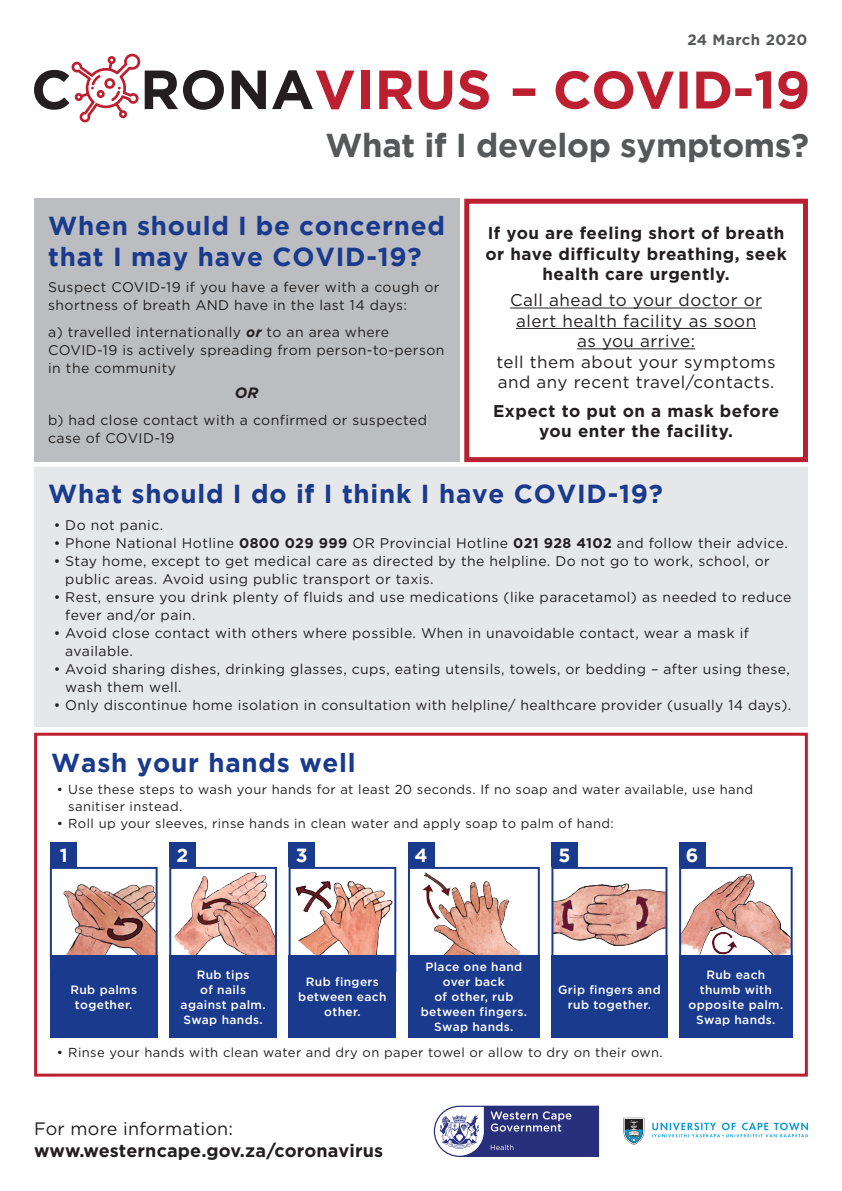
<style>
.page{position:relative;width:842px;height:1191px;background:#fff}
.page>*{position:absolute;margin:0;border:0;box-sizing:border-box;transform-origin:0 0}
.heading{font:700 33px "Gotham";letter-spacing:-.01em;color:#57585a}
.heading_blue{font:700 26px/31.2px "Gotham";letter-spacing:.03em;color:#193a8d}
.heading-2{font:700 19px "Gotham";color:#fff}
.body15{font:700 18px/21.6px "Gotham";letter-spacing:.01em;color:#231f20}
.body18{font:17px/20.4px "Gotham";letter-spacing:.03em;color:#231f20;text-align:center}
.body15-2{font:700 17px/20.4px "Gotham";letter-spacing:.03em;color:#231f20;text-align:center}
.body18-2{font:700 17px/20.4px "Gotham";letter-spacing:.03em;color:#231f20;text-align:center}
.body15-3{font:700 15px "Gotham";letter-spacing:.03em;color:#57585a}
.body13{font:italic 700 15px "Gotham";color:#231f20}
.body14{font:14px/18px "Gotham";letter-spacing:.03em;color:#231f20}
.t1{font:13px/17px "Gotham";letter-spacing:.03em;color:#231f20}
.body13-2{font:500 12px/15px "Gotham";letter-spacing:.03em;color:#fff;text-align:center}
.s1{font-weight:700;font-style:italic}
.s2{font-weight:700}
.s3{font-weight:400}
</style>
<div class="page">
<svg style="left:652px;top:1122px;width:156px;height:15px"></svg>
<svg style="left:623px;top:1117px;width:21px;height:27px"></svg>
<svg style="left:34px;top:54px;width:190px;height:68px"></svg>
<svg style="left:232px;top:71px;width:34px;height:38px"></svg>
<svg style="left:272px;top:70px;width:82px;height:39px"></svg>
<div style="left:361px;top:71px;width:8px;height:38px;background:#bc1f30"></div>
<svg style="left:379px;top:71px;width:34px;height:38px"></svg>
<svg style="left:419px;top:71px;width:33px;height:39px"></svg>
<svg style="left:458px;top:70px;width:31px;height:40px"></svg>
<svg style="left:513px;top:71px;width:294px;height:38px"></svg>
<img style="left:63px;top:884px;width:92px;height:71px">
<div style="left:50px;top:867px;width:108px;height:102px;border:2px solid #193a8d"></div>
<div style="left:51px;top:842px;width:26px;height:25px;background:#193a8d"></div>
<div style="left:50px;top:955px;width:108px;height:82px;background:#193a8d"></div>
<img style="left:174px;top:872px;width:100px;height:83px">
<div style="left:169px;top:867px;width:108px;height:104px;border:2px solid #193a8d"></div>
<div style="left:169px;top:842px;width:26px;height:25px;background:#193a8d"></div>
<div style="left:169px;top:955px;width:108px;height:82px;background:#193a8d"></div>
<img style="left:295px;top:880px;width:98px;height:75px">
<div style="left:289px;top:867px;width:107px;height:104px;border:2px solid #193a8d"></div>
<div style="left:289px;top:842px;width:26px;height:25px;background:#193a8d"></div>
<div style="left:289px;top:955px;width:107px;height:82px;background:#193a8d"></div>
<img style="left:422px;top:872px;width:99px;height:83px">
<div style="left:408px;top:867px;width:132px;height:104px;border:2px solid #193a8d"></div>
<div style="left:408px;top:842px;width:26px;height:25px;background:#193a8d"></div>
<div style="left:408px;top:955px;width:132px;height:82px;background:#193a8d"></div>
<img style="left:554px;top:883px;width:110px;height:63px">
<div style="left:551px;top:867px;width:116px;height:104px;border:2px solid #193a8d"></div>
<div style="left:551px;top:842px;width:27px;height:25px;background:#193a8d"></div>
<div style="left:551px;top:955px;width:116px;height:82px;background:#193a8d"></div>
<img style="left:682px;top:873px;width:108px;height:82px">
<div style="left:679px;top:867px;width:114px;height:104px;border:2px solid #193a8d"></div>
<div style="left:679px;top:842px;width:26px;height:25px;background:#193a8d"></div>
<div style="left:679px;top:955px;width:114px;height:82px;background:#193a8d"></div>
<div style="left:34px;top:732px;width:774px;height:344px;border:3px solid #bc1f30"></div>
<div style="left:34px;top:467px;width:774px;height:259px;background:#e6e7e9"></div>
<hr style="left:510px;top:307px;width:252px;height:1px;background:#231f20">
<hr style="left:516px;top:328px;width:240px;height:1px;background:#231f20">
<hr style="left:577px;top:348px;width:118px;height:1px;background:#231f20">
<div style="left:464px;top:199px;width:344px;height:263px;border:5px solid #bc1f30"></div>
<div style="left:34px;top:199px;width:425px;height:263px;background:#bcbdc0"></div>
<svg style="left:434px;top:1105px;width:165px;height:52px"></svg>
<p class="body15-3" style="left:687px;top:31px;width:122px">24 March 2020</p>
<p class="heading" style="left:325px;top:126px;width:485px">What if I develop symptoms?</p>
<p class="heading_blue" style="left:48px;top:209px;width:398px">When should I be concerned that I may have COVID-19?</p>
<p class="body14" style="left:48px;top:278px;width:393px">Suspect COVID-19 if you have a fever with a cough or shortness of breath AND have in the last 14 days:</p>
<p class="body14" style="left:48px;top:323px;width:398px">a) travelled internationally <span class="s1">or</span> to an area where<br>COVID-19 is actively spreading from person-to-person in the community</p>
<p class="body13" style="left:235px;top:383px;width:25px">OR</p>
<p class="body14" style="left:48px;top:411px;width:380px">b) had close contact with a confirmed or suspected case of COVID-19</p>
<p class="body15-2" style="left:485px;top:223px;width:303px">If you are feeling short of breath or have difficulty breathing, seek health care urgently.</p>
<p class="body18" style="left:496px;top:290px;width:281px">Call ahead to your doctor or alert health facility as soon<br>as you arrive:<br>tell them about your symptoms and any recent travel/contacts.</p>
<p class="body18-2" style="left:493px;top:400px;width:288px">Expect to put on a mask before you enter the facility.</p>
<p class="heading_blue" style="left:48px;top:477px;width:616px">What should I do if I think I have COVID-19?</p>
<p class="body14" style="left:54px;top:515px;width:111px">• Do not panic.</p>
<p class="body14" style="left:54px;top:533px;width:735px">• Phone National Hotline <span class="s2">0800 029 999</span> OR Provincial Hotline <span class="s2">021 928 4102</span> and follow their advice.</p>
<p class="body14" style="left:65px;top:551px;width:706px;text-indent:-11px">• Stay home, except to get medical care as directed by the helpline. Do not go to work, school, or public areas. Avoid using public transport or taxis.</p>
<p class="body14" style="left:65px;top:587px;width:728px;text-indent:-11px">• Rest, ensure you drink plenty of fluids and use medications (like paracetamol) as needed to reduce fever and/or pain.</p>
<p class="body14" style="left:65px;top:623px;width:685px;text-indent:-11px">• Avoid close contact with others where possible. When in unavoidable contact, wear a mask if available.</p>
<p class="body14" style="left:65px;top:659px;width:726px;text-indent:-11px">• Avoid sharing dishes, drinking glasses, cups, eating utensils, towels, or bedding – after using these, wash them well.</p>
<p class="body14" style="left:54px;top:695px;width:739px">• Only discontinue home isolation in consultation with helpline/ healthcare provider (usually 14 days).</p>
<p class="heading_blue" style="left:51px;top:746px;width:306px">Wash your hands well</p>
<p class="t1" style="left:68px;top:781px;width:686px;text-indent:-11px">• Use these steps to wash your hands for at least 20 seconds. If no soap and water available, use hand sanitiser instead.</p>
<p class="t1" style="left:57px;top:815px;width:558px">• Roll up your sleeves, rinse hands in clean water and apply soap to palm of hand:</p>
<p class="heading-2" style="left:60px;top:844px;width:10px">1</p>
<p class="heading-2" style="left:686px;top:844px;width:14px">6</p>
<p class="heading-2" style="left:176px;top:844px;width:13px">2</p>
<p class="heading-2" style="left:414px;top:844px;width:15px">4</p>
<p class="heading-2" style="left:296px;top:844px;width:13px">3</p>
<p class="heading-2" style="left:559px;top:844px;width:13px">5</p>
<p class="body13-2" style="left:70px;top:982px;width:68px">Rub palms together.</p>
<p class="body13-2" style="left:181px;top:967px;width:86px">Rub tips<br>of nails against palm.<br>Swap hands.</p>
<p class="body13-2" style="left:298px;top:974px;width:90px">Rub fingers between each other.</p>
<p class="body13-2" style="left:421px;top:959px;width:108px">Place one hand over back<br>of other, rub between fingers.<br>Swap hands.</p>
<p class="body13-2" style="left:558px;top:982px;width:104px">Grip fingers and rub together.</p>
<p class="t1" style="left:57px;top:1043px;width:607px">• Rinse your hands with clean water and dry on paper towel or allow to dry on their own.</p>
<p class="body15" style="left:34px;top:1117px;width:351px"><span class="s3">For more information: </span>www.westerncape.gov.za/coronavirus</p>
<p class="body13-2" style="left:688px;top:967px;width:96px">Rub each thumb with opposite palm.<br>Swap hands.</p>
</div>
